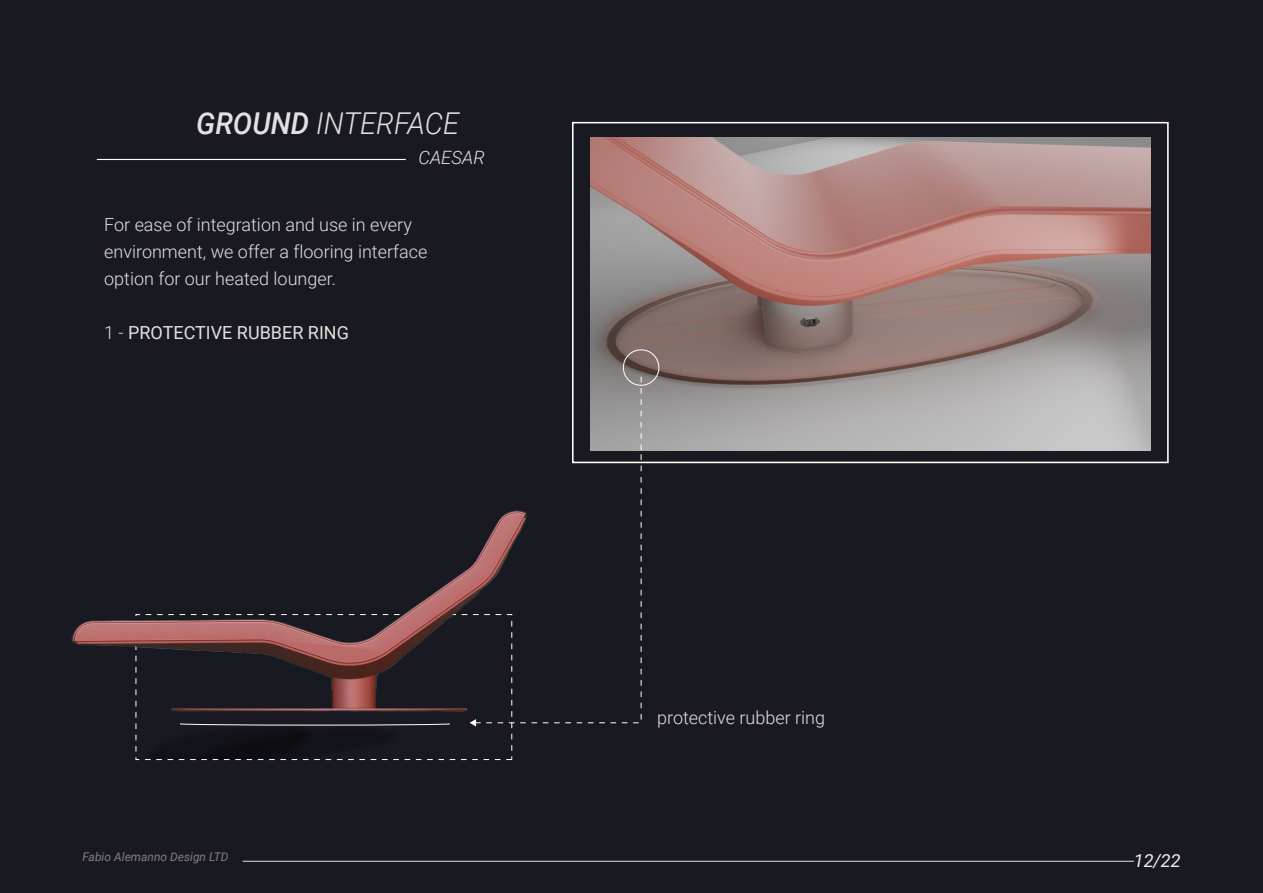
<style>
.page{position:relative;width:1263px;height:893px;background:#191a21}
.page>*{position:absolute;margin:0;border:0;box-sizing:border-box;transform-origin:0 0}
.t1{font:italic 300 30.15px "Roboto";color:#e1e1e1;scale:.96 1}
.t2{font:italic 300 18.45px "Roboto";color:#e1e1e1}
.t3{font:300 18px/27px "Roboto";color:#e1e1e1}
.t4{font:18px "Roboto";color:#e1e1e1}
.t5{font:italic 18px "Roboto";color:#ededed}
.t6{font:italic 12px "Roboto";color:#808080}
.s1{font-weight:500}
.s2{font-weight:300}
</style>
<div class="page">
<img style="left:590px;top:137px;width:560px;height:313px">
<hr style="left:243px;top:861px;width:891px;height:1px;background:#e1e1e1">
<svg style="left:641px;top:373px;width:1px;height:76px"></svg>
<svg style="left:630px;top:449px;width:12px;height:274px"></svg>
<img style="left:71px;top:368px;width:559px;height:392px">
<div style="left:572px;top:122px;width:597px;height:341px;border:2px solid #fff"></div>
<svg style="left:179px;top:723px;width:271px;height:3px"></svg>
<hr style="left:97px;top:159px;width:309px;height:1px;background:#fff">
<div style="left:623px;top:349px;width:36px;height:37px;border:1px solid #fff;border-radius:50%"></div>
<h1 class="t1" style="left:196px;top:102px;width:275px"><span class="s1">GROUND</span> INTERFACE</h1>
<p class="t2" style="left:418px;top:145px;width:68px">CAESAR</p>
<p class="t3" style="left:104px;top:210px;width:325px">For ease of integration and use in every environment, we offer a flooring interface option for our heated lounger.</p>
<p class="t4" style="left:104px;top:320px;width:246px"><span class="s2">1 -</span> PROTECTIVE RUBBER RING</p>
<p class="t6" style="left:82px;top:848px;width:148px">Fabio Alemanno Design LTD</p>
<p class="t3" style="left:657px;top:704px;width:169px">protective rubber ring</p>
<p class="t5" style="left:1134px;top:848px;width:48px">12/22</p>
</div>
